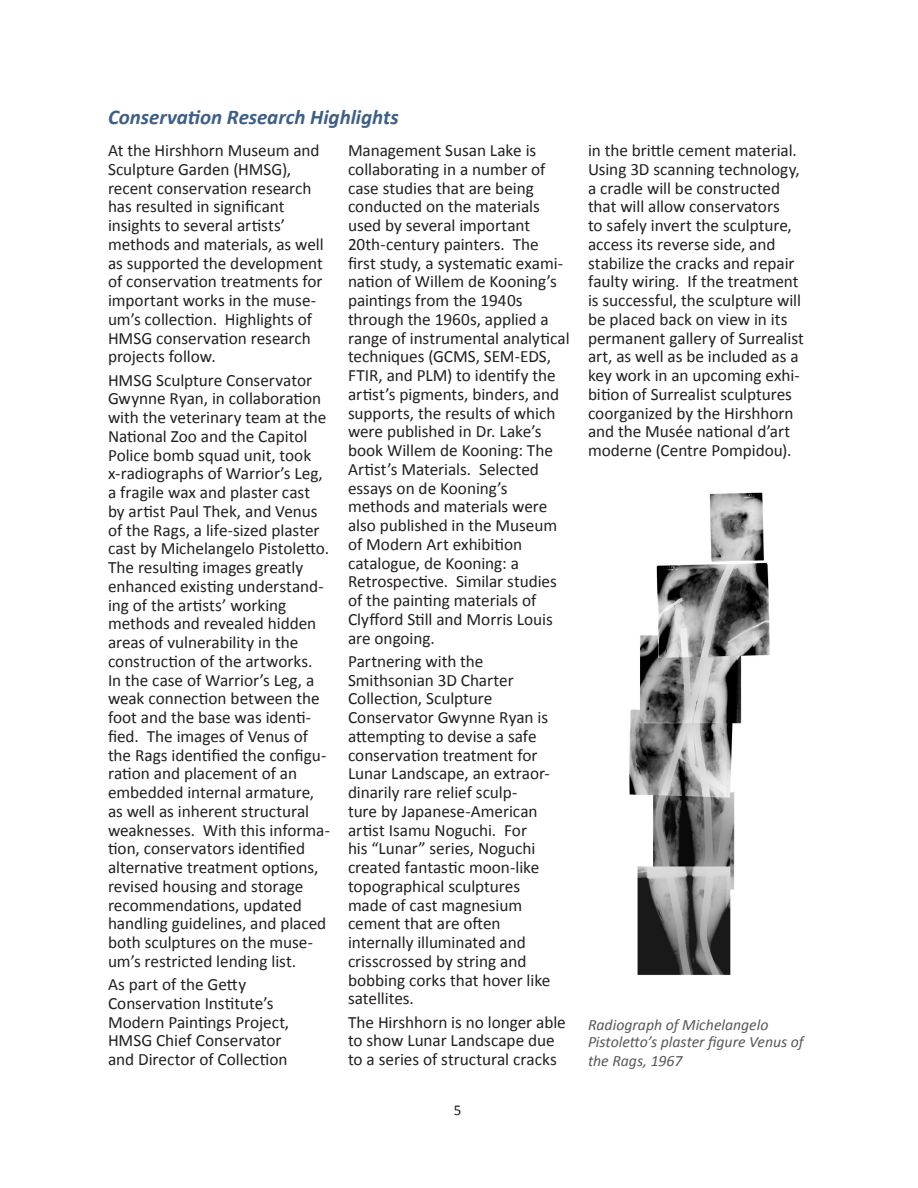
<style>
.page{position:relative;width:918px;height:1188px;background:#fff}
.page>*{position:absolute;margin:0;border:0;box-sizing:border-box;transform-origin:0 0}
.headline_alone{font:italic 700 21px "Calibri";letter-spacing:-.005em;color:#3d5f87}
.body_text{font:17.25px/18.8px "Calibri";letter-spacing:-.005em;color:#231f20}
.t1{font:italic 15.75px/17.2px "Calibri";color:#57585a}
.t2{font:15px "Calibri";color:#231f20}
</style>
<div class="page">
<img style="left:629px;top:492px;width:141px;height:483px">
<p class="headline_alone" style="left:108px;top:103px;width:292px">Conservation Research Highlights</p>
<p class="body_text" style="left:108px;top:141px;width:217px">At the Hirshhorn Museum and<br>Sculpture Garden (HMSG), recent conservation research has resulted in significant insights to several artists’ methods and materials, as well as supported the development of conservation treatments for important works in the muse&shy;um’s collection. Highlights of<br>HMSG conservation research projects follow.</p>
<p class="body_text" style="left:108px;top:370px;width:223px">HMSG Sculpture Conservator<br>Gwynne Ryan, in collaboration with the veterinary team at the<br>National Zoo and the Capitol<br>Police bomb squad unit, took x-radiographs of Warrior’s Leg, a fragile wax and plaster cast by artist Paul Thek, and Venus of the Rags, a life-sized plaster cast by Michelangelo Pistoletto.<br>The resulting images greatly enhanced existing understand&shy;ing of the artists’ working methods and revealed hidden areas of vulnerability in the construction of the artworks.<br>In the case of Warrior’s Leg, a weak connection between the foot and the base was identi&shy;fied. The images of Venus of the Rags identified the configu&shy;ration and placement of an embedded internal armature, as well as inherent structural weaknesses. With this informa&shy;tion, conservators identified alternative treatment options, revised housing and storage recommendations, updated handling guidelines, and placed both sculptures on the muse&shy;um’s restricted lending list.</p>
<p class="body_text" style="left:108px;top:975px;width:183px">As part of the Getty<br>Conservation Institute’s<br>Modern Paintings Project,<br>HMSG Chief Conservator and Director of Collection</p>
<p class="body_text" style="left:348px;top:141px;width:223px">Management Susan Lake is collaborating in a number of case studies that are being conducted on the materials used by several important<br>20th-century painters. The first study, a systematic exami&shy;nation of Willem de Kooning’s paintings from the 1940s through the 1960s, applied a range of instrumental analytical techniques (GCMS, SEM-EDS,<br>FTIR, and PLM) to identify the artist’s pigments, binders, and supports, the results of which were published in Dr. Lake’s book Willem de Kooning: The<br>Artist’s Materials. Selected essays on de Kooning’s methods and materials were also published in the Museum of Modern Art exhibition catalogue, de Kooning: a<br>Retrospective. Similar studies of the painting materials of<br>Clyfford Still and Morris Louis are ongoing.</p>
<p class="body_text" style="left:348px;top:652px;width:204px">Partnering with the<br>Smithsonian 3D Charter<br>Collection, Sculpture<br>Conservator Gwynne Ryan is attempting to devise a safe conservation treatment for<br>Lunar Landscape, an extraor&shy;dinarily rare relief sculp&shy;ture by Japanese-American artist Isamu Noguchi. For his “Lunar” series, Noguchi created fantastic moon-like topographical sculptures made of cast magnesium cement that are often internally illuminated and crisscrossed by string and bobbing corks that hover like satellites.</p>
<p class="body_text" style="left:348px;top:1012px;width:219px">The Hirshhorn is no longer able to show Lunar Landscape due to a series of structural cracks</p>
<p class="t2" style="left:454px;top:1101px;width:9px">5</p>
<p class="body_text" style="left:588px;top:141px;width:218px">in the brittle cement material.<br>Using 3D scanning technology, a cradle will be constructed that will allow conservators<br>to safely invert the sculpture, access its reverse side, and stabilize the cracks and repair faulty wiring. If the treatment is successful, the sculpture will be placed back on view in its permanent gallery of Surrealist art, as well as be included as a key work in an upcoming exhi&shy;bition of Surrealist sculptures coorganized by the Hirshhorn and the Musée national d’art moderne (Centre Pompidou).</p>
<p class="t1" style="left:588px;top:1015px;width:217px">Radiograph of Michelangelo<br>Pistoletto’s plaster figure Venus of</p>
<p class="t1" style="left:588px;top:1051px;width:96px">the Rags, 1967</p>
</div>
